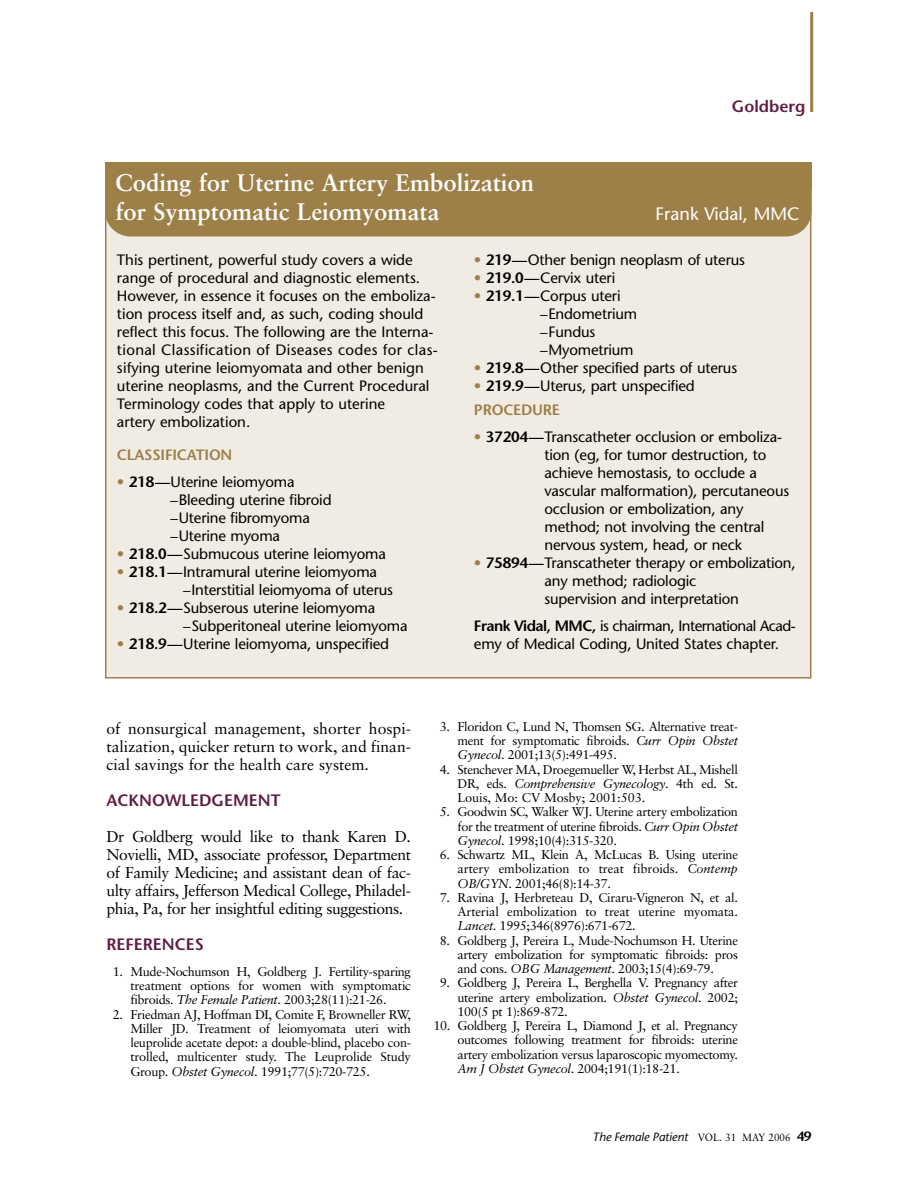
<style>
.page{position:relative;width:918px;height:1188px;background:#fff}
.page>*{position:absolute;margin:0;border:0;box-sizing:border-box;transform-origin:0 0}
.t1{font:700 24px/28.8px "Sabon";color:#fff}
.t2{font:18px "Stone Sans";color:#fff}
.t3{font:600 16.5px "Stone Sans";color:#611e45}
.t4{font:15.75px/18px "Sabon";letter-spacing:-.015em;color:#000;text-align:justify}
.t5{font:15px/18px "Stone Sans";letter-spacing:-.01em;color:#000}
.t6{font:600 15px "Stone Sans";letter-spacing:-.01em;color:#9d7f48}
.t7{font:12.75px/14.2px "Sabon";letter-spacing:-.03em;color:#000;text-align:justify}
.t8{font:italic 12px "Stone Sans";color:#000}
.s1{font-weight:600;color:#9d7f48}
.s2{font-weight:600}
.s3{font-style:italic}
.s4{font-family:"Sabon";font-style:normal;font-size:10.5px}
.s5{font-weight:600;font-style:normal;font-size:13.5px}
</style>
<div class="page">
<hr style="left:810px;top:12px;width:3px;height:100px;background:#9d7f48">
<div style="left:106px;top:163px;width:705px;height:515px;background:#f0ece3"></div>
<div style="left:105px;top:162px;width:707px;height:74px;background:#9d7f48;border-radius:26px"></div>
<div style="left:105px;top:162px;width:707px;height:28px;background:#9d7f48"></div>
<h1 class="t1" style="left:115px;top:170px;width:420px">Coding for Uterine Artery Embolization for Symptomatic Leiomyomata</h1>
<p class="t3" style="left:732px;top:100px;width:75px">Goldberg</p>
<h2 class="t2" style="left:656px;top:207px;width:145px">Frank Vidal, MMC</h2>
<p class="t5" style="left:117px;top:253px;width:322px">This pertinent, powerful study covers a wide range of procedural and diagnostic elements.<br>However, in essence it focuses on the emboliza&shy;tion process itself and, as such, coding should reflect this focus. The following are the Interna&shy;tional Classification of Diseases codes for clas&shy;sifying uterine leiomyomata and other benign uterine neoplasms, and the Current Procedural Terminology codes that apply to uterine<br>artery embolization.</p>
<p class="t6" style="left:117px;top:449px;width:117px">CLASSIFICATION</p>
<p class="t5" style="left:171px;top:475px;width:163px;text-indent:-54px"><span class="s1">•</span> <span class="s2">218—</span>Uterine leiomyoma –Bleeding uterine fibroid –Uterine fibromyoma –Uterine myoma</p>
<p class="t5" style="left:117px;top:547px;width:270px"><span class="s1">•</span> <span class="s2">218.0—</span>Submucous uterine leiomyoma</p>
<p class="t5" style="left:183px;top:565px;width:211px;text-indent:-66px"><span class="s1">•</span> <span class="s2">218.1—</span>Intramural uterine leiomyoma –Interstitial leiomyoma of uterus</p>
<p class="t5" style="left:183px;top:601px;width:226px;text-indent:-66px"><span class="s1">•</span> <span class="s2">218.2—</span>Subserous uterine leiomyoma –Subperitoneal uterine leiomyoma</p>
<p class="t5" style="left:117px;top:637px;width:274px"><span class="s1">•</span> <span class="s2">218.9—</span>Uterine leiomyoma, unspecified</p>
<p class="t5" style="left:474px;top:253px;width:273px"><span class="s1">•</span> <span class="s2">219—</span>Other benign neoplasm of uterus</p>
<p class="t5" style="left:474px;top:271px;width:143px"><span class="s1">•</span> <span class="s2">219.0—</span>Cervix uteri</p>
<p class="t5" style="left:540px;top:289px;width:99px;text-indent:-66px"><span class="s1">•</span> <span class="s2">219.1—</span>Corpus uteri –Endometrium –Fundus –Myometrium</p>
<p class="t5" style="left:474px;top:361px;width:265px"><span class="s1">•</span> <span class="s2">219.8—</span>Other specified parts of uterus</p>
<p class="t5" style="left:474px;top:376px;width:222px;line-height:24px"><span class="s1">•</span> <span class="s2">219.9—</span>Uterus, part unspecified<br><span class="s1">PROCEDURE</span></p>
<p class="t5" style="left:544px;top:430px;width:246px;text-indent:-70px"><span class="s1">•</span> <span class="s2">37204—</span>Transcatheter occlusion or emboliza&shy;tion (eg, for tumor destruction, to achieve hemostasis, to occlude a vascular malformation), percutaneous occlusion or embolization, any method; not involving the central nervous system, head, or neck</p>
<p class="t5" style="left:544px;top:556px;width:253px;text-indent:-70px"><span class="s1">•</span> <span class="s2">75894—</span>Transcatheter therapy or embolization, any method; radiologic<br>supervision and interpretation</p>
<p class="t5" style="left:474px;top:619px;width:323px"><span class="s2">Frank Vidal, MMC,</span> is chairman, International Acad&shy;emy of Medical Coding, United States chapter.</p>
<p class="t4" style="left:106px;top:720px;width:306px">of nonsurgical management, shorter hospi&shy;talization, quicker return to work, and finan&shy;cial savings for the health care system.</p>
<p class="t3" style="left:106px;top:793px;width:176px">ACKNOWLEDGEMENT</p>
<p class="t4" style="left:106px;top:828px;width:306px">Dr Goldberg would like to thank Karen D.<br>Novielli, MD, associate professor, Department of Family Medicine; and assistant dean of fac&shy;ulty affairs, Jefferson Medical College, Philadel&shy;phia, Pa, for her insightful editing suggestions.</p>
<p class="t3" style="left:106px;top:937px;width:99px">REFERENCES</p>
<p class="t7" style="left:130px;top:965px;width:282px;text-indent:-18px">1. Mude-Nochumson H, Goldberg J. Fertility-sparing treatment options for women with symptomatic fibroids. <span class="s3">The Female Patient</span>. 2003;28(11):21-26.</p>
<p class="t7" style="left:130px;top:1008px;width:282px;text-indent:-18px">2. Friedman AJ, Hoffman DI, Comite F, Browneller RW, Miller JD. Treatment of leiomyomata uteri with leuprolide acetate depot: a double-blind, placebo con&shy;trolled, multicenter study. The Leuprolide Study Group. <span class="s3">Obstet Gynecol</span>. 1991;77(5):720-725.</p>
<p class="t7" style="left:457px;top:720px;width:282px;text-indent:-18px">3. Floridon C, Lund N, Thomsen SG. Alternative treat&shy;ment for symptomatic fibroids. <span class="s3">Curr Opin Obstet Gynecol</span>. 2001;13(5):491-495.</p>
<p class="t7" style="left:457px;top:763px;width:282px;text-indent:-18px">4. Stenchever MA, Droegemueller W, Herbst AL, Mishell DR, eds. <span class="s3">Comprehensive Gynecology</span>. 4th ed. St.<br>Louis, Mo: CV Mosby; 2001:503.</p>
<p class="t7" style="left:457px;top:806px;width:282px;text-indent:-18px">5. Goodwin SC, Walker WJ. Uterine artery embolization for the treatment of uterine fibroids. <span class="s3">Curr Opin Obstet Gynecol</span>. 1998;10(4):315-320.</p>
<p class="t7" style="left:457px;top:849px;width:282px;text-indent:-18px">6. Schwartz ML, Klein A, McLucas B. Using uterine artery embolization to treat fibroids. <span class="s3">Contemp OB/GYN</span>. 2001;46(8):14-37.</p>
<p class="t7" style="left:457px;top:891px;width:282px;text-indent:-18px">7. Ravina J, Herbreteau D, Ciraru-Vigneron N, et al.<br>Arterial embolization to treat uterine myomata.<br><span class="s3">Lancet</span>. 1995;346(8976):671-672.</p>
<p class="t7" style="left:457px;top:934px;width:282px;text-indent:-18px">8. Goldberg J, Pereira L, Mude-Nochumson H. Uterine artery embolization for symptomatic fibroids: pros and cons. <span class="s3">OBG Management</span>. 2003;15(4):69-79.</p>
<p class="t7" style="left:457px;top:977px;width:282px;text-indent:-18px">9. Goldberg J, Pereira L, Berghella V. Pregnancy after uterine artery embolization. <span class="s3">Obstet Gynecol</span>. 2002; 100(5 pt 1):869-872.</p>
<p class="t7" style="left:458px;top:1020px;width:282px;text-indent:-24px">10. Goldberg J, Pereira L, Diamond J, et al. Pregnancy outcomes following treatment for fibroids: uterine artery embolization versus laparoscopic myomectomy.<br><span class="s3">Am J Obstet Gynecol</span>. 2004;191(1):18-21.</p>
<p class="t8" style="left:593px;top:1132px;width:220px">The Female Patient <span class="s4">VOL. 31 MAY 2006</span> <span class="s5">49</span></p>
</div>
